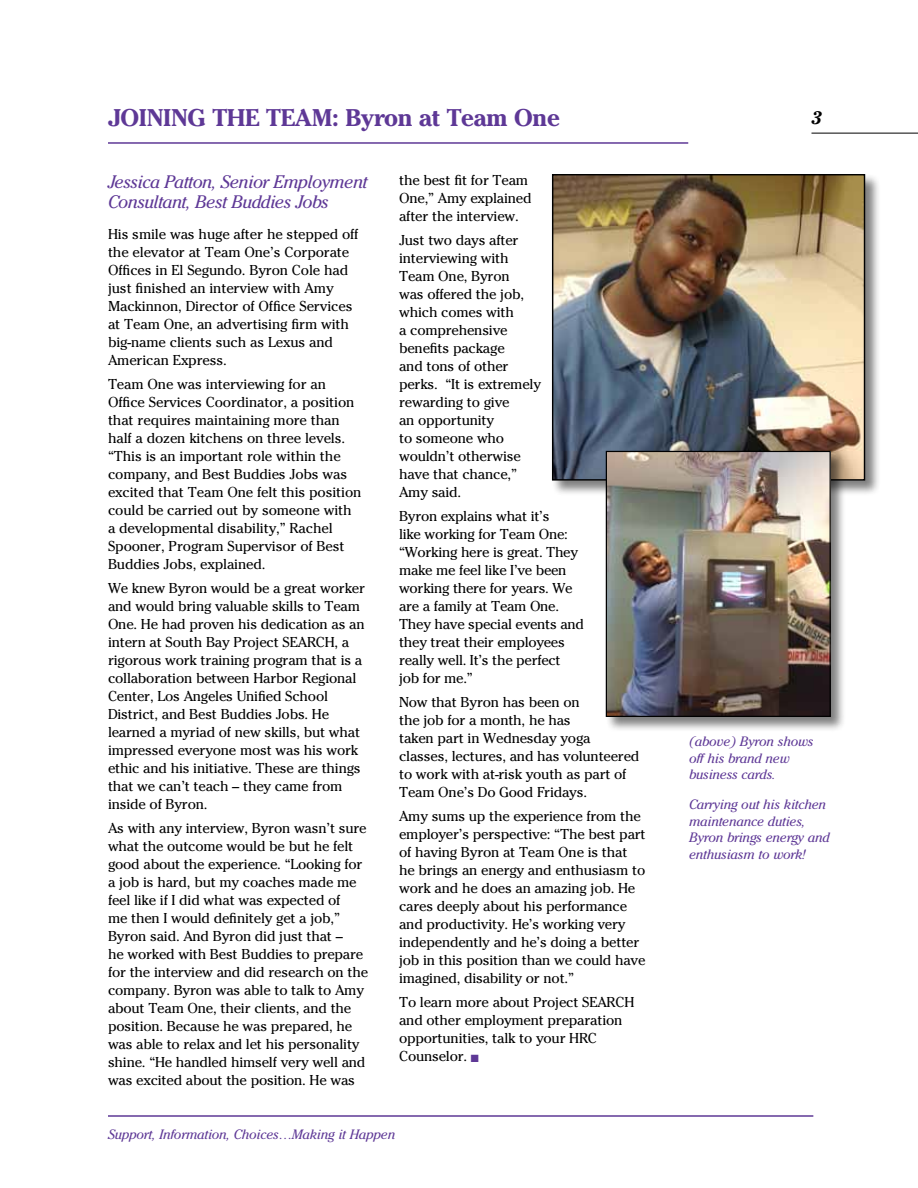
<style>
.page{position:relative;width:918px;height:1188px;background:#fff}
.page>*{position:absolute;margin:0;border:0;box-sizing:border-box;transform-origin:0 0}
.t1{font:700 24px "Cheltenham Std";letter-spacing:-.015em;color:#5e3896}
.t2{font:italic 18px/19.5px "Cheltenham Std";letter-spacing:-.03em;color:#5e3896}
.t3{font:italic 700 18px "Cheltenham Std";color:#000}
.t4{font:14.25px/18px "Cheltenham Std";letter-spacing:-.015em;color:#000}
.t5{font:italic 13.5px/16.5px "Cheltenham Std";letter-spacing:-.015em;color:#5e3896}
.s1{color:#5e3896}
</style>
<div class="page">
<hr style="left:812px;top:133px;width:106px;height:1px;background:#000">
<hr style="left:108px;top:1115px;width:705px;height:2px;background:#5e3896">
<hr style="left:108px;top:142px;width:580px;height:2px;background:#5e3896">
<div style="left:551px;top:173px;width:330px;height:323px;background:#000;opacity:.5"></div>
<img style="left:554px;top:176px;width:309px;height:303px">
<div style="left:552px;top:174px;width:313px;height:307px;border:1px solid #000"></div>
<div style="left:605px;top:450px;width:241px;height:283px;background:#000;opacity:.5"></div>
<img style="left:608px;top:453px;width:221px;height:262px">
<div style="left:606px;top:451px;width:225px;height:266px;border:1px solid #000"></div>
<h1 class="t1" style="left:108px;top:103px;width:454px">Joining the Team: Byron at Team One</h1>
<p class="t2" style="left:108px;top:172px;width:261px">Jessica Patton, Senior Employment<br>Consultant, Best Buddies Jobs</p>
<p class="t4" style="left:108px;top:225px;width:252px">His smile was huge after he stepped off the elevator at Team One’s Corporate Offices in El Segundo. Byron Cole had just finished an interview with Amy Mackinnon, Director of Office Services at Team One, an advertising firm with big-name clients such as Lexus and American Express.</p>
<p class="t4" style="left:108px;top:375px;width:255px">Team One was interviewing for an Office Services Coordinator, a position that requires maintaining more than half a dozen kitchens on three levels. “This is an important role within the company, and Best Buddies Jobs was excited that Team One felt this position could be carried out by someone with a developmental disability,” Rachel Spooner, Program Supervisor of Best Buddies Jobs, explained.</p>
<p class="t4" style="left:108px;top:579px;width:259px">We knew Byron would be a great worker and would bring valuable skills to Team One. He had proven his dedication as an intern at South Bay Project SEARCH, a rigorous work training program that is a collaboration between Harbor Regional Center, Los Angeles Unified School District, and Best Buddies Jobs. He learned a myriad of new skills, but what impressed everyone most was his work ethic and his initiative. These are things that we can’t teach – they came from inside of Byron.</p>
<p class="t4" style="left:108px;top:819px;width:262px">As with any interview, Byron wasn’t sure what the outcome would be but he felt good about the experience. “Looking for a job is hard, but my coaches made me feel like if I did what was expected of<br>me then I would definitely get a job,” Byron said. And Byron did just that –<br>he worked with Best Buddies to prepare for the interview and did research on the company. Byron was able to talk to Amy about Team One, their clients, and the position. Because he was prepared, he was able to relax and let his personality shine. “He handled himself very well and was excited about the position. He was</p>
<p class="t4" style="left:399px;top:172px;width:134px">the best fit for Team<br>One,” Amy explained after the interview.</p>
<p class="t4" style="left:399px;top:232px;width:143px">Just two days after interviewing with<br>Team One, Byron<br>was offered the job, which comes with<br>a comprehensive benefits package<br>and tons of other perks. “It is extremely rewarding to give<br>an opportunity<br>to someone who wouldn’t otherwise have that chance,”<br>Amy said.</p>
<p class="t4" style="left:399px;top:508px;width:187px">Byron explains what it’s<br>like working for Team One: “Working here is great. They make me feel like I’ve been working there for years. We are a family at Team One.<br>They have special events and they treat their employees really well. It’s the perfect job for me.”</p>
<p class="t4" style="left:399px;top:694px;width:242px">Now that Byron has been on<br>the job for a month, he has<br>taken part in Wednesday yoga classes, lectures, and has volunteered to work with at-risk youth as part of<br>Team One’s Do Good Fridays.</p>
<p class="t4" style="left:399px;top:808px;width:248px">Amy sums up the experience from the employer’s perspective: “The best part of having Byron at Team One is that he brings an energy and enthusiasm to work and he does an amazing job. He cares deeply about his performance and productivity. He’s working very independently and he’s doing a better job in this position than we could have imagined, disability or not.”</p>
<p class="t4" style="left:399px;top:994px;width:237px">To learn more about Project SEARCH and other employment preparation opportunities, talk to your HRC<br>Counselor. <span class="s1">■</span></p>
<p class="t5" style="left:108px;top:1126px;width:289px">Support, Information, Choices…Making it Happen</p>
<p class="t3" style="left:812px;top:107px;width:12px">3</p>
<p class="t5" style="left:689px;top:733px;width:126px">(above) Byron shows off his brand new business cards.</p>
<p class="t5" style="left:689px;top:796px;width:142px">Carrying out his kitchen maintenance duties,<br>Byron brings energy and enthusiasm to work!</p>
</div>
